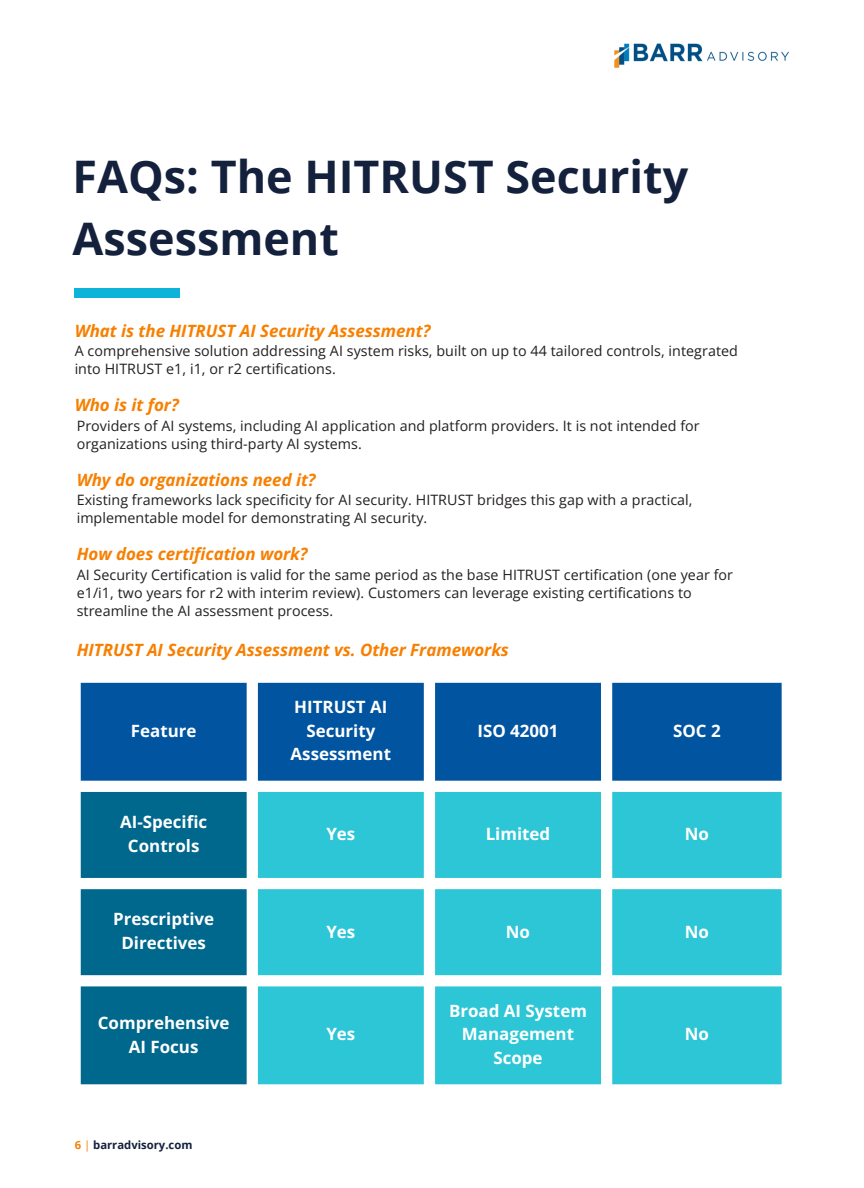
<style>
.page{position:relative;width:864px;height:1188px;background:#fff}
.page>*{position:absolute;margin:0;border:0;box-sizing:border-box;transform-origin:0 0}
.t1{font:700 44.85px/61.8px "Open Sans";color:#14213d}
.t2{font:700 16.95px/23.7px "Open Sans";color:#fff;text-align:center}
.t3{font:italic 700 16.95px "Open Sans";color:#f77f00}
.t4{font:14.25px/18px "Open Sans";letter-spacing:.005em;color:#231f20}
.t5{font:700 11.25px "Open Sans";color:#14213d}
.s1{color:#f77f00}
.s2{font-weight:400;color:#f77f00}
</style>
<div class="page">
<div style="left:75px;top:288px;width:105px;height:10px;background:#0db3d9"></div>
<img style="left:614px;top:43px;width:175px;height:25px">
<div style="left:81px;top:683px;width:701px;height:98px;background:#0054a0"></div>
<svg style="left:81px;top:792px;width:166px;height:292px;background:#137395"></svg>
<svg style="left:258px;top:792px;width:524px;height:292px;background:#45ccda"></svg>
<p class="t1" style="left:73px;top:145px;width:617px">FAQs: The HITRUST Security<br>Assessment</p>
<p class="t3" style="left:75px;top:319px;width:357px">What is the HITRUST AI Security Assessment?</p>
<p class="t4" style="left:75px;top:342px;width:665px">A comprehensive solution addressing AI system risks, built on up to 44 tailored controls, integrated into HITRUST e1, i1, or r2 certifications.</p>
<p class="t3" style="left:75px;top:393px;width:106px">Who is it for?</p>
<p class="t4" style="left:77px;top:417px;width:625px">Providers of AI systems, including AI application and platform providers. It is not intended for organizations using third-party AI systems.</p>
<p class="t3" style="left:77px;top:468px;width:241px">Why do organizations need it?</p>
<p class="t4" style="left:77px;top:491px;width:617px">Existing frameworks lack specificity for AI security. HITRUST bridges this gap with a practical, implementable model for demonstrating AI security.</p>
<p class="t3" style="left:77px;top:542px;width:232px">How does certification work?</p>
<p class="t4" style="left:77px;top:565px;width:658px">AI Security Certification is valid for the same period as the base HITRUST certification (one year for e1/i1, two years for r2 with interim review). Customers can leverage existing certifications to streamline the AI assessment process.</p>
<p class="t3" style="left:77px;top:638px;width:434px">HITRUST AI Security Assessment vs. Other Frameworks</p>
<h1 class="t2" style="left:131px;top:718px;width:67px">Feature</h1>
<h3 class="t2" style="left:120px;top:810px;width:89px">AI-Specific<br>Controls</h3>
<h3 class="t2" style="left:113px;top:907px;width:103px">Prescriptive<br>Directives</h3>
<p class="t2" style="left:98px;top:1011px;width:133px">Comprehensive<br>AI Focus</p>
<p class="t5" style="left:75px;top:1137px;width:119px"><span class="s1">6</span> <span class="s2">|</span> barradvisory.com</p>
<h2 class="t2" style="left:291px;top:695px;width:102px">HITRUST AI<br>Security<br>Assessment</h2>
<h3 class="t2" style="left:477px;top:718px;width:83px">ISO 42001</h3>
<h2 class="t2" style="left:673px;top:718px;width:49px">SOC 2</h2>
<h2 class="t2" style="left:326px;top:822px;width:30px">Yes</h2>
<h3 class="t2" style="left:486px;top:822px;width:66px">Limited</h3>
<h2 class="t2" style="left:685px;top:822px;width:26px">No</h2>
<h2 class="t2" style="left:326px;top:919px;width:30px">Yes</h2>
<p class="t2" style="left:506px;top:919px;width:26px">No</p>
<p class="t2" style="left:685px;top:919px;width:26px">No</p>
<p class="t2" style="left:326px;top:1022px;width:30px">Yes</p>
<p class="t2" style="left:449px;top:998px;width:139px">Broad AI System<br>Management<br>Scope</p>
<p class="t2" style="left:685px;top:1022px;width:26px">No</p>
</div>
